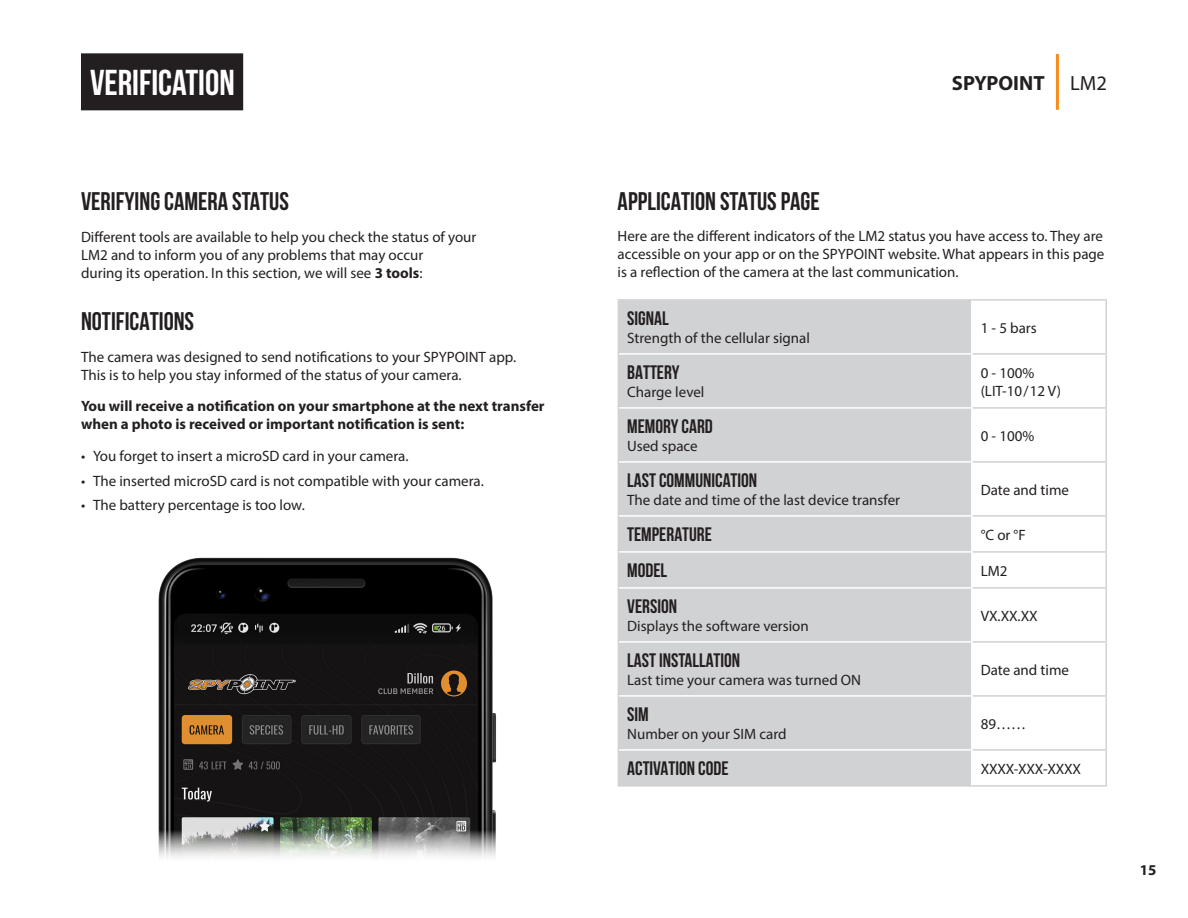
<style>
.page{position:relative;width:1188px;height:918px;background:#fff}
.page>*{position:absolute;margin:0;border:0;box-sizing:border-box;transform-origin:0 0}
.TABLE_DES_MATIÈRES{font:700 36px "Bebas Neue";color:#fff}
.TITRE{font:700 25.5px "Bebas Neue";color:#231f20}
.t1{font:700 20.55px "Myriad Pro";color:#231f20}
.SOUS-TITRE_TABLEAU{font:700 19.5px "Bebas Neue";color:#231f20}
.TEXTE_COURANT{font:15px/18px "Myriad Pro";color:#231f20}
.TEXTE_COURANT-2{font:700 15px/18px "Myriad Pro";color:#231f20}
.s1{font-weight:700}
.s2{font-weight:400}
</style>
<div class="page">
<hr style="left:1056px;top:54px;width:3px;height:56px;background:#f68e1e">
<div style="left:619px;top:301px;width:352px;height:484px;background:#d1d2d4"></div>
<svg style="left:1105px;top:301px;width:1px;height:484px"></svg>
<hr style="left:618px;top:299px;width:354px;height:2px;background:#d1d2d4">
<hr style="left:618px;top:301px;width:1px;height:53px;background:#d1d2d4">
<hr style="left:618px;top:354px;width:1px;height:54px;background:#d1d2d4">
<hr style="left:618px;top:408px;width:1px;height:54px;background:#d1d2d4">
<hr style="left:618px;top:462px;width:1px;height:54px;background:#d1d2d4">
<hr style="left:618px;top:516px;width:1px;height:36px;background:#d1d2d4">
<hr style="left:618px;top:552px;width:1px;height:36px;background:#d1d2d4">
<hr style="left:618px;top:588px;width:1px;height:54px;background:#d1d2d4">
<hr style="left:618px;top:642px;width:1px;height:54px;background:#d1d2d4">
<hr style="left:618px;top:696px;width:1px;height:54px;background:#d1d2d4">
<hr style="left:618px;top:750px;width:1px;height:35px;background:#d1d2d4">
<hr style="left:618px;top:785px;width:354px;height:2px;background:#d1d2d4">
<hr style="left:619px;top:353px;width:354px;height:2px;background:#fff">
<hr style="left:619px;top:407px;width:354px;height:2px;background:#fff">
<hr style="left:619px;top:461px;width:354px;height:2px;background:#fff">
<hr style="left:619px;top:515px;width:354px;height:2px;background:#fff">
<hr style="left:619px;top:551px;width:354px;height:2px;background:#fff">
<hr style="left:619px;top:587px;width:354px;height:2px;background:#fff">
<hr style="left:619px;top:641px;width:354px;height:2px;background:#fff">
<hr style="left:619px;top:695px;width:354px;height:2px;background:#fff">
<hr style="left:619px;top:749px;width:354px;height:2px;background:#fff">
<hr style="left:972px;top:299px;width:135px;height:2px;background:#d1d2d4">
<hr style="left:1106px;top:301px;width:1px;height:52px;background:#d1d2d4">
<hr style="left:973px;top:353px;width:134px;height:2px;background:#d1d2d4">
<hr style="left:1106px;top:355px;width:1px;height:52px;background:#d1d2d4">
<hr style="left:973px;top:407px;width:134px;height:2px;background:#d1d2d4">
<hr style="left:1106px;top:409px;width:1px;height:52px;background:#d1d2d4">
<hr style="left:973px;top:461px;width:134px;height:2px;background:#d1d2d4">
<hr style="left:1106px;top:463px;width:1px;height:52px;background:#d1d2d4">
<hr style="left:973px;top:515px;width:134px;height:2px;background:#d1d2d4">
<hr style="left:1106px;top:517px;width:1px;height:34px;background:#d1d2d4">
<hr style="left:973px;top:551px;width:134px;height:2px;background:#d1d2d4">
<hr style="left:1106px;top:553px;width:1px;height:34px;background:#d1d2d4">
<hr style="left:973px;top:587px;width:134px;height:2px;background:#d1d2d4">
<hr style="left:1106px;top:589px;width:1px;height:52px;background:#d1d2d4">
<hr style="left:973px;top:641px;width:134px;height:2px;background:#d1d2d4">
<hr style="left:1106px;top:643px;width:1px;height:52px;background:#d1d2d4">
<hr style="left:973px;top:695px;width:134px;height:2px;background:#d1d2d4">
<hr style="left:1106px;top:697px;width:1px;height:52px;background:#d1d2d4">
<hr style="left:973px;top:749px;width:134px;height:2px;background:#d1d2d4">
<hr style="left:1106px;top:751px;width:1px;height:34px;background:#d1d2d4">
<hr style="left:972px;top:785px;width:135px;height:2px;background:#d1d2d4">
<img style="left:158px;top:557px;width:338px;height:300px">
<div style="left:81px;top:53px;width:162px;height:57px;background:#231f20"></div>
<p class="TABLE_DES_MATIÈRES" style="left:90px;top:63px;width:146px">VERIFICATION</p>
<p class="TITRE" style="left:81px;top:188px;width:210px">VERIFYING CAMERA STATUS</p>
<p class="TEXTE_COURANT" style="left:81px;top:228px;width:397px">Different tools are available to help you check the status of your<br>LM2 and to inform you of any problems that may occur<br>during its operation. In this section, we will see <span class="s1">3 tools</span>:</p>
<p class="TITRE" style="left:81px;top:308px;width:115px">NOTIFICATIONS</p>
<p class="TEXTE_COURANT" style="left:81px;top:348px;width:437px">The camera was designed to send notifications to your SPYPOINT app.<br>This is to help you stay informed of the status of your camera.</p>
<p class="TEXTE_COURANT-2" style="left:81px;top:397px;width:465px">You will receive a notification on your smartphone at the next transfer when a photo is received or important notification is sent:</p>
<p class="TEXTE_COURANT" style="left:81px;top:447px;width:329px">• You forget to insert a microSD card in your camera.</p>
<p class="TEXTE_COURANT" style="left:81px;top:471px;width:404px">• The inserted microSD card is not compatible with your camera.</p>
<p class="TEXTE_COURANT" style="left:81px;top:496px;width:225px">• The battery percentage is too low.</p>
<h3 class="t1" style="left:952px;top:69px;width:157px">SPYPOINT <span class="s2">LM2</span></h3>
<p class="TITRE" style="left:618px;top:187px;width:204px">APPLICATION STATUS PAGE</p>
<p class="TEXTE_COURANT" style="left:618px;top:227px;width:488px;text-align:justify">Here are the different indicators of the LM2 status you have access to. They are accessible on your app or on the SPYPOINT website. What appears in this page is a reflection of the camera at the last communication.</p>
<p class="SOUS-TITRE_TABLEAU" style="left:627px;top:308px;width:43px">SIGNAL</p>
<p class="TEXTE_COURANT" style="left:627px;top:329px;width:184px">Strength of the cellular signal</p>
<p class="TEXTE_COURANT" style="left:981px;top:318px;width:58px">1 - 5 bars</p>
<p class="SOUS-TITRE_TABLEAU" style="left:627px;top:362px;width:54px">BATTERY</p>
<p class="TEXTE_COURANT" style="left:627px;top:383px;width:79px">Charge level</p>
<p class="SOUS-TITRE_TABLEAU" style="left:627px;top:416px;width:87px">MEMORY CARD</p>
<p class="TEXTE_COURANT" style="left:627px;top:437px;width:72px">Used space</p>
<p class="SOUS-TITRE_TABLEAU" style="left:627px;top:470px;width:132px">LAST COMMUNICATION</p>
<p class="TEXTE_COURANT" style="left:627px;top:491px;width:274px">The date and time of the last device transfer</p>
<p class="TEXTE_COURANT" style="left:981px;top:363px;width:82px">0 - 100% (LIT-10/12 V)</p>
<p class="TEXTE_COURANT" style="left:981px;top:426px;width:55px">0 - 100%</p>
<p class="TEXTE_COURANT" style="left:981px;top:480px;width:90px">Date and time</p>
<p class="SOUS-TITRE_TABLEAU" style="left:627px;top:524px;width:86px">TEMPERATURE</p>
<p class="TEXTE_COURANT" style="left:981px;top:525px;width:47px">°C or °F</p>
<p class="SOUS-TITRE_TABLEAU" style="left:627px;top:560px;width:42px">MODEL</p>
<p class="TEXTE_COURANT" style="left:981px;top:561px;width:28px">LM2</p>
<p class="SOUS-TITRE_TABLEAU" style="left:627px;top:596px;width:51px">VERSION</p>
<p class="TEXTE_COURANT" style="left:627px;top:617px;width:183px">Displays the software version</p>
<p class="TEXTE_COURANT" style="left:981px;top:606px;width:58px">VX.XX.XX</p>
<p class="SOUS-TITRE_TABLEAU" style="left:627px;top:650px;width:115px">LAST INSTALLATION</p>
<p class="TEXTE_COURANT" style="left:627px;top:671px;width:235px">Last time your camera was turned ON</p>
<p class="SOUS-TITRE_TABLEAU" style="left:627px;top:704px;width:23px">SIM</p>
<p class="TEXTE_COURANT" style="left:627px;top:725px;width:161px">Number on your SIM card</p>
<p class="TEXTE_COURANT" style="left:981px;top:660px;width:90px">Date and time</p>
<p class="TEXTE_COURANT" style="left:981px;top:714px;width:47px">89……</p>
<p class="SOUS-TITRE_TABLEAU" style="left:627px;top:758px;width:103px">ACTIVATION CODE</p>
<p class="TEXTE_COURANT" style="left:981px;top:759px;width:102px">XXXX-XXX-XXXX</p>
<p class="TEXTE_COURANT-2" style="left:1140px;top:861px;width:18px">15</p>
</div>
